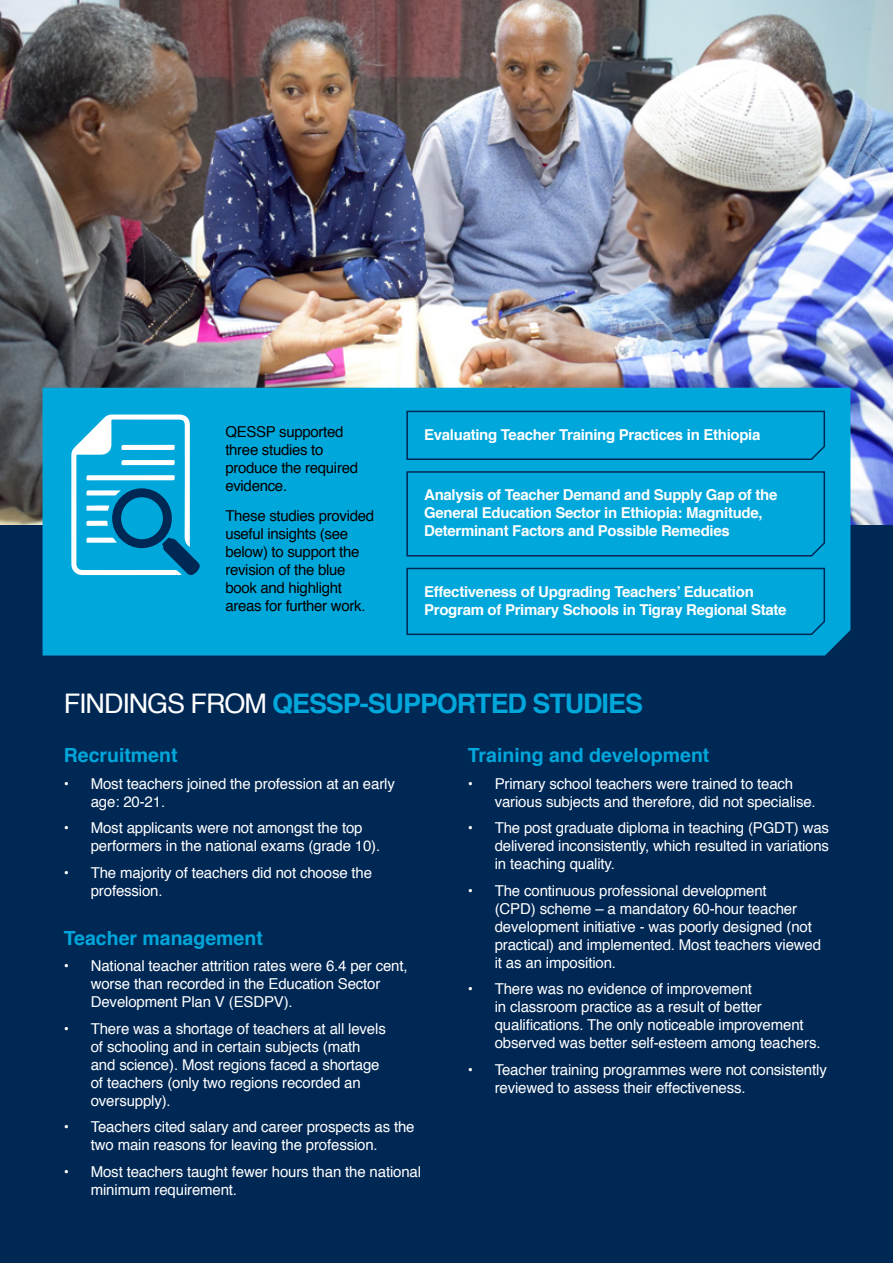
<style>
.page{position:relative;width:893px;height:1263px;background:#fff}
.page>*{position:absolute;margin:0;border:0;box-sizing:border-box;transform-origin:0 0}
.t1{font:700 27px "Helvetica";letter-spacing:-.04em;color:#00a7db}
.t2{font:700 19.5px "Helvetica";color:#00a7db}
.t3{font:15px/18px "Helvetica";letter-spacing:-.01em;color:#fff}
.t4{font:700 15px/18px "Helvetica";letter-spacing:-.02em;color:#fff}
.t5{font:15px/18px "Helvetica";letter-spacing:-.02em;color:#000}
.s1{font-weight:400;color:#fff}
</style>
<div class="page">
<div style="left:0;top:438px;width:893px;height:825px;background:#002855"></div>
<img style="left:0;top:0;width:893px;height:525px">
<div style="left:43px;top:388px;width:807px;height:267px;background:#00a7db"></div>
<svg style="left:71px;top:414px;width:129px;height:161px;background:#37add5"></svg>
<svg style="left:406px;top:410px;width:420px;height:51px;background:#009ed2"></svg>
<div style="left:406px;top:470px;width:420px;height:87px;background:#00a7db"></div>
<svg style="left:406px;top:567px;width:420px;height:69px;background:#00a0d3"></svg>
<p class="t5" style="left:225px;top:423px;width:134px">QESSP supported three studies to produce the required evidence.</p>
<p class="t5" style="left:225px;top:507px;width:150px">These studies provided useful insights (see below) to support the revision of the blue book and highlight areas for further work.</p>
<p class="t4" style="left:424px;top:426px;width:338px">Evaluating Teacher Training Practices in Ethiopia</p>
<p class="t4" style="left:424px;top:486px;width:355px">Analysis of Teacher Demand and Supply Gap of the<br>General Education Sector in Ethiopia: Magnitude,<br>Determinant Factors and Possible Remedies</p>
<p class="t4" style="left:424px;top:583px;width:364px">Effectiveness of Upgrading Teachers’ Education<br>Program of Primary Schools in Tigray Regional State</p>
<h1 class="t1" style="left:64px;top:682px;width:581px"><span class="s1">FINDINGS FROM</span> QESSP-SUPPORTED STUDIES</h1>
<h2 class="t2" style="left:64px;top:740px;width:115px">Recruitment</h2>
<p class="t3" style="left:91px;top:775px;width:306px;text-indent:-27px">• Most teachers joined the profession at an early age: 20-21.</p>
<p class="t3" style="left:91px;top:819px;width:291px;text-indent:-27px">• Most applicants were not amongst the top performers in the national exams (grade 10).</p>
<p class="t3" style="left:91px;top:864px;width:283px;text-indent:-27px">• The majority of teachers did not choose the profession.</p>
<h2 class="t2" style="left:64px;top:922px;width:201px">Teacher management</h2>
<p class="t3" style="left:91px;top:957px;width:318px;text-indent:-27px">• National teacher attrition rates were 6.4 per cent, worse than recorded in the Education Sector<br>Development Plan V (ESDPV).</p>
<p class="t3" style="left:91px;top:1020px;width:297px;text-indent:-27px">• There was a shortage of teachers at all levels of schooling and in certain subjects (math and science). Most regions faced a shortage of teachers (only two regions recorded an oversupply).</p>
<p class="t3" style="left:91px;top:1118px;width:325px;text-indent:-27px">• Teachers cited salary and career prospects as the two main reasons for leaving the profession.</p>
<p class="t3" style="left:91px;top:1163px;width:332px;text-indent:-27px">• Most teachers taught fewer hours than the national minimum requirement.</p>
<h2 class="t2" style="left:468px;top:740px;width:243px">Training and development</h2>
<p class="t3" style="left:495px;top:775px;width:322px;text-indent:-27px">• Primary school teachers were trained to teach various subjects and therefore, did not specialise.</p>
<p class="t3" style="left:495px;top:819px;width:336px;text-align:justify;text-indent:-27px">• The post graduate diploma in teaching (PGDT) was delivered inconsistently, which resulted in variations in teaching quality.</p>
<p class="t3" style="left:495px;top:882px;width:328px;text-indent:-27px">• The continuous professional development<br>(CPD) scheme – a mandatory 60-hour teacher development initiative - was poorly designed (not practical) and implemented. Most teachers viewed it as an imposition.</p>
<p class="t3" style="left:495px;top:980px;width:327px;text-indent:-27px">• There was no evidence of improvement<br>in classroom practice as a result of better qualifications. The only noticeable improvement observed was better self-esteem among teachers.</p>
<p class="t3" style="left:495px;top:1061px;width:334px;text-indent:-27px">• Teacher training programmes were not consistently reviewed to assess their effectiveness.</p>
</div>
